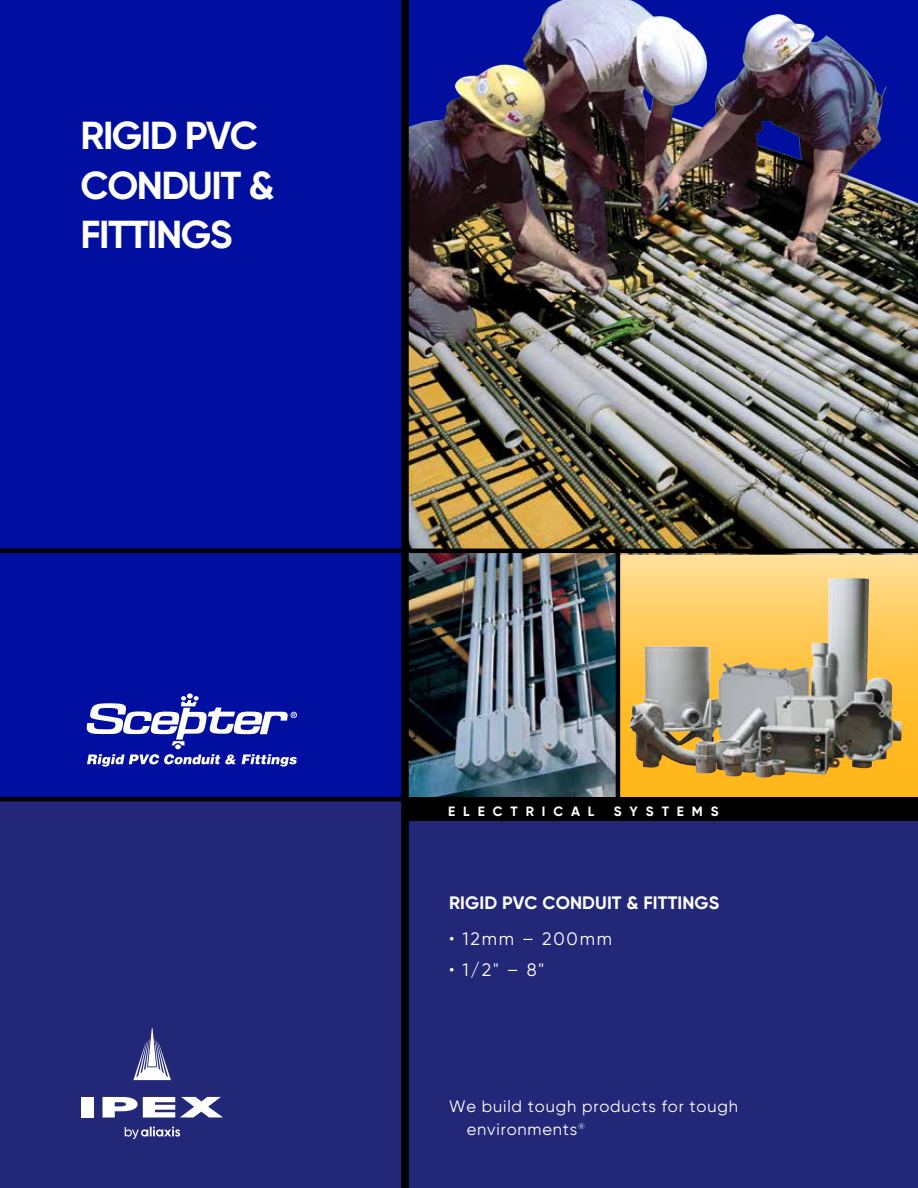
<style>
.page{position:relative;width:918px;height:1188px;background:#fff}
.page>*{position:absolute;margin:0;border:0;box-sizing:border-box;transform-origin:0 0}
.t1{font:700 39px/49.5px "Gilroy";letter-spacing:-.04em;color:#fff}
.t2{font:700 18px "Gilroy";letter-spacing:.005em;color:#fff}
.t3{font:18px "Gilroy";letter-spacing:.1em;color:#fff}
.t4{font:16.5px/22.5px "Gilroy";letter-spacing:.05em;color:#fff}
.t5{font:700 13.5px "Gilroy";letter-spacing:.585em;color:#fff}
</style>
<div class="page">
<svg style="left:620px;top:555px;width:298px;height:242px;background:#fec854"></svg>
<img style="left:409px;top:0;width:509px;height:555px">
<img style="left:629px;top:578px;width:273px;height:200px">
<img style="left:409px;top:553px;width:207px;height:244px">
<hr style="left:616px;top:551px;width:4px;height:253px;background:#000">
<div style="left:0;top:0;width:401px;height:799px;background:#000f9f"></div>
<div style="left:0;top:799px;width:918px;height:389px;background:#232777"></div>
<div style="left:405px;top:797px;width:513px;height:24px;background:#000"></div>
<hr style="left:0;top:549px;width:918px;height:4px;background:#000">
<div style="left:401px;top:0;width:8px;height:1188px;background:#000"></div>
<svg style="left:87px;top:693px;width:210px;height:74px"></svg>
<div style="left:82px;top:1097px;width:12px;height:21px;background:#fff"></div>
<svg style="left:103px;top:1097px;width:120px;height:21px"></svg>
<svg style="left:133px;top:1028px;width:38px;height:52px"></svg>
<svg style="left:125px;top:1127px;width:55px;height:12px"></svg>
<hr style="left:0;top:797px;width:405px;height:4px;background:#000">
<h1 class="t1" style="left:81px;top:111px;width:196px">RIGID PVC<br>CONDUIT &amp;<br>FITTINGS</h1>
<p class="t5" style="left:448px;top:803px;width:148px">ELECTRICAL</p>
<p class="t5" style="left:614px;top:803px;width:106px">SYSTEMS</p>
<p class="t2" style="left:449px;top:891px;width:272px">RIGID PVC CONDUIT &amp; FITTINGS</p>
<p class="t3" style="left:449px;top:928px;width:164px">• 12mm – 200mm</p>
<p class="t3" style="left:449px;top:958px;width:96px">• 1/2" – 8"</p>
<p class="t4" style="left:467px;top:1095px;width:273px;text-indent:-18px">We build tough products for tough environments<sup>®</sup></p>
</div>
